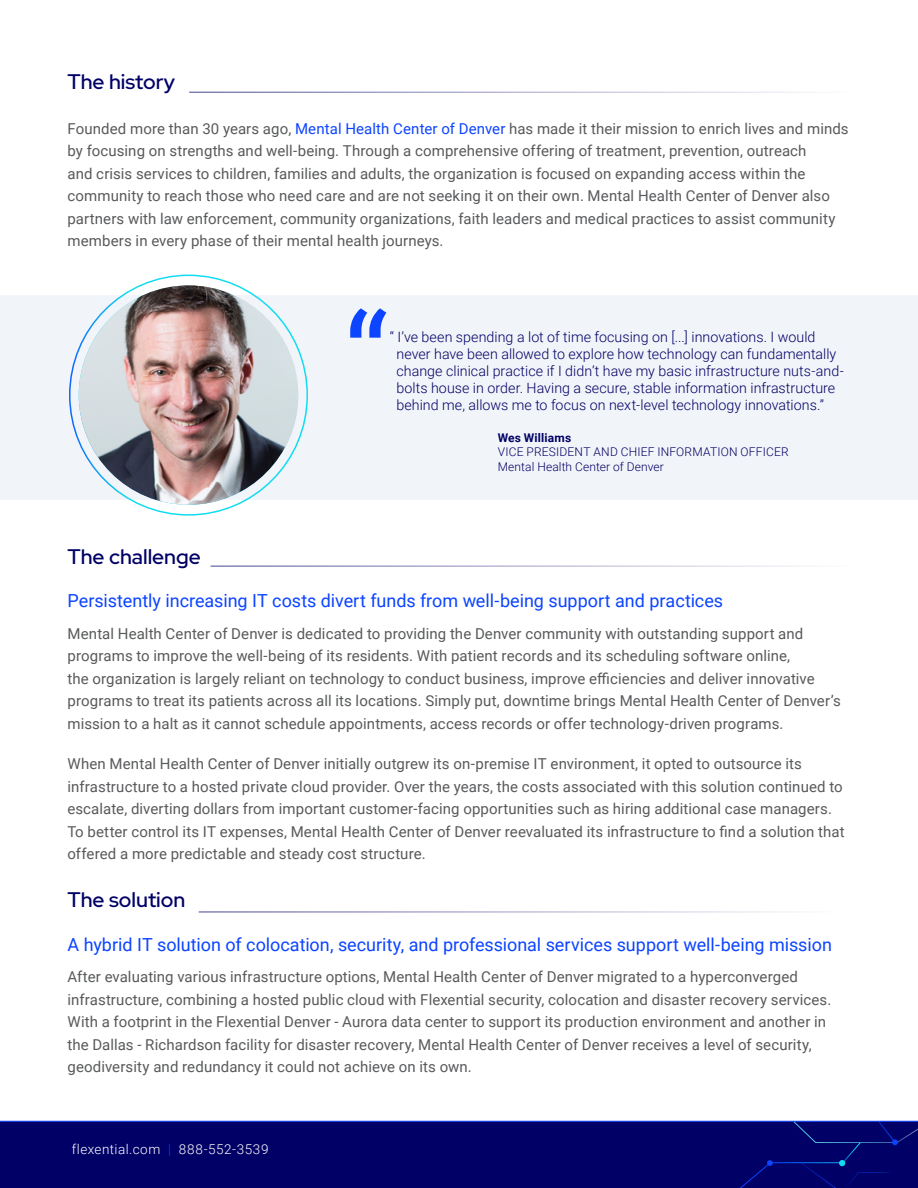
<style>
.page{position:relative;width:918px;height:1188px;background:#fff}
.page>*{position:absolute;margin:0;border:0;box-sizing:border-box;transform-origin:0 0}
.t1{font:124.5px "Roboto";color:#0c44ff}
.Customer_Story_H1{font:500 21px "Red Hat Display";color:#006}
.Customer_Story_H2{font:18px "Roboto";color:#0c44ff}
.Customer_Story_Body{font:15px/22.5px "Roboto";letter-spacing:.005em;color:#58595b}
.Customer_Story_Quote{font:300 14.25px/17.1px "Roboto";letter-spacing:.005em;color:#006}
.t2{font:300 13.5px "Roboto";letter-spacing:.04em;color:#fff}
.Customer_Story_Attribution{font:300 12px "Roboto";letter-spacing:.015em;color:#006}
.Customer_Story_Attribution-2{font:700 12px "Roboto";letter-spacing:.015em;color:#006}
.s1{color:#0c44ff}
</style>
<div class="page">
<div style="left:0;top:1121px;width:793px;height:67px;background:#006"></div>
<hr style="left:769px;top:1162px;width:73px;height:1px;background:#fff">
<svg style="left:793px;top:1120px;width:125px;height:68px;background:#04096e"></svg>
<div style="left:714px;top:1160px;width:59px;height:28px;background:#006"></div>
<hr style="left:189px;top:92px;width:659px;height:1px;background:#006">
<hr style="left:211px;top:566px;width:637px;height:1px;background:#006">
<div style="left:0;top:295px;width:918px;height:205px;background:#f1f4f8"></div>
<img style="left:79px;top:285px;width:219px;height:220px;border-radius:110px">
<hr style="left:199px;top:912px;width:649px;height:1px;background:#006">
<p class="Customer_Story_H1" style="left:68px;top:68px;width:109px">The history</p>
<p class="Customer_Story_Body" style="left:68px;top:117px;width:783px">Founded more than 30 years ago, <span class="s1">Mental Health Center of Denver</span> has made it their mission to enrich lives and minds by focusing on strengths and well-being. Through a comprehensive offering of treatment, prevention, outreach<br>and crisis services to children, families and adults, the organization is focused on expanding access within the community to reach those who need care and are not seeking it on their own. Mental Health Center of Denver also partners with law enforcement, community organizations, faith leaders and medical practices to assist community members in every phase of their mental health journeys.</p>
<p class="t1" style="left:344px;top:271px;width:46px">“</p>
<p class="Customer_Story_Quote" style="left:396px;top:328px;width:449px;text-indent:-7px">“ I’ve been spending a lot of time focusing on [...] innovations. I would never have been allowed to explore how technology can fundamentally change clinical practice if I didn’t have my basic infrastructure nuts-and&shy;bolts house in order. Having a secure, stable information infrastructure behind me, allows me to focus on next-level technology innovations.”</p>
<p class="Customer_Story_Attribution-2" style="left:498px;top:429px;width:75px">Wes Williams</p>
<p class="Customer_Story_Attribution" style="left:498px;top:443px;width:293px">VICE PRESIDENT AND CHIEF INFORMATION OFFICER</p>
<p class="Customer_Story_Attribution" style="left:498px;top:458px;width:168px">Mental Health Center of Denver</p>
<p class="Customer_Story_H1" style="left:68px;top:543px;width:135px">The challenge</p>
<p class="Customer_Story_H2" style="left:68px;top:588px;width:657px">Persistently increasing IT costs divert funds from well-being support and practices</p>
<p class="Customer_Story_Body" style="left:68px;top:622px;width:775px">Mental Health Center of Denver is dedicated to providing the Denver community with outstanding support and programs to improve the well-being of its residents. With patient records and its scheduling software online,<br>the organization is largely reliant on technology to conduct business, improve efficiencies and deliver innovative programs to treat its patients across all its locations. Simply put, downtime brings Mental Health Center of Denver’s mission to a halt as it cannot schedule appointments, access records or offer technology-driven programs.</p>
<p class="Customer_Story_Body" style="left:68px;top:752px;width:779px">When Mental Health Center of Denver initially outgrew its on-premise IT environment, it opted to outsource its infrastructure to a hosted private cloud provider. Over the years, the costs associated with this solution continued to escalate, diverting dollars from important customer-facing opportunities such as hiring additional case managers.<br>To better control its IT expenses, Mental Health Center of Denver reevaluated its infrastructure to find a solution that offered a more predictable and steady cost structure.</p>
<p class="Customer_Story_H1" style="left:68px;top:886px;width:119px">The solution</p>
<p class="Customer_Story_H2" style="left:68px;top:932px;width:766px">A hybrid IT solution of colocation, security, and professional services support well-being mission</p>
<p class="Customer_Story_Body" style="left:68px;top:965px;width:765px">After evaluating various infrastructure options, Mental Health Center of Denver migrated to a hyperconverged infrastructure, combining a hosted public cloud with Flexential security, colocation and disaster recovery services.<br>With a footprint in the Flexential Denver - Aurora data center to support its production environment and another in the Dallas - Richardson facility for disaster recovery, Mental Health Center of Denver receives a level of security, geodiversity and redundancy it could not achieve on its own.</p>
<p class="t2" style="left:72px;top:1140px;width:198px">flexential.com <span class="s1">|</span> 888-552-3539</p>
</div>
